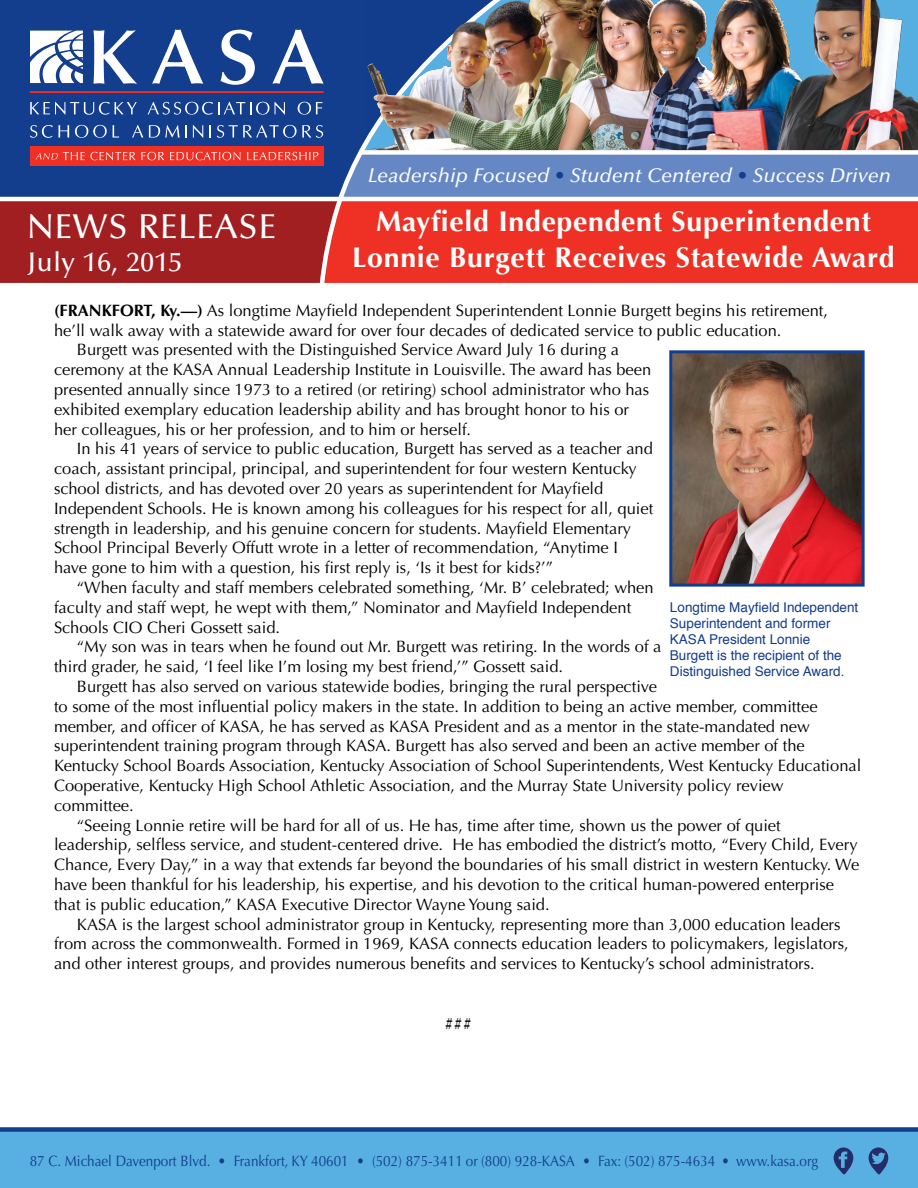
<style>
.page{position:relative;width:918px;height:1188px;background:#fff}
.page>*{position:absolute;margin:0;border:0;box-sizing:border-box;transform-origin:0 0}
.t1{font:500 34.65px "Optima LT Std";letter-spacing:.025em;color:#fff}
.t2{font:700 28.5px/36px "Optima";letter-spacing:.025em;color:#fff;text-align:center}
.t3{font:500 27px "Optima LT Std";letter-spacing:.025em;color:#fff}
.t4{font:italic 500 19.8px "Optima LT Std";letter-spacing:.005em;color:#fff}
.t5{font:16.5px "Optima LT Std";color:#000}
.t6{font:15px "Optima LT Std";color:#133d8d;scale:.9 1}
.t7{font:13.5px/16.2px "Helvetica";color:#133d8d}
.s1{color:#133d8d}
.s2{font-weight:700}
</style>
<div class="page">
<div style="left:0;top:0;width:317px;height:152px;background:#133d8d"></div>
<hr style="left:30px;top:91px;width:294px;height:2px;background:#ee3124">
<svg style="left:30px;top:101px;width:107px;height:15px;background:#3c5ea0"></svg>
<svg style="left:148px;top:101px;width:137px;height:15px;background:#3d5fa1"></svg>
<svg style="left:298px;top:102px;width:19px;height:13px"></svg>
<svg style="left:30px;top:124px;width:39px;height:16px"></svg>
<svg style="left:75px;top:125px;width:44px;height:13px"></svg>
<svg style="left:132px;top:125px;width:11px;height:13px"></svg>
<svg style="left:149px;top:125px;width:38px;height:13px"></svg>
<svg style="left:193px;top:125px;width:10px;height:13px"></svg>
<svg style="left:210px;top:125px;width:1px;height:13px"></svg>
<svg style="left:217px;top:125px;width:100px;height:14px"></svg>
<svg style="left:94px;top:30px;width:43px;height:54px"></svg>
<svg style="left:152px;top:30px;width:51px;height:54px"></svg>
<svg style="left:221px;top:30px;width:34px;height:55px"></svg>
<svg style="left:272px;top:30px;width:45px;height:54px"></svg>
<svg style="left:30px;top:31px;width:53px;height:52px"></svg>
<div style="left:30px;top:146px;width:294px;height:20px;background:#ee3124"></div>
<svg style="left:0;top:152px;width:918px;height:131px;background:#a84454"></svg>
<div style="left:0;top:1130px;width:918px;height:58px;background:#58b0e2"></div>
<div style="left:0;top:1127px;width:918px;height:5px;background:#133d8d"></div>
<svg style="left:833px;top:1148px;width:20px;height:26px"></svg>
<svg style="left:868px;top:1148px;width:20px;height:26px"></svg>
<svg style="left:317px;top:0;width:202px;height:283px;background:#99506b"></svg>
<img style="left:365px;top:0;width:169px;height:150px">
<img style="left:534px;top:0;width:217px;height:150px">
<img style="left:751px;top:0;width:167px;height:150px">
<div style="left:360px;top:150px;width:558px;height:5px;background:#fff"></div>
<img style="left:673px;top:354px;width:188px;height:229px">
<div style="left:669px;top:350px;width:196px;height:237px;border:3px solid #133d8d"></div>
<h1 class="t1" style="left:27px;top:207px;width:251px">NEWS RELEASE</h1>
<h3 class="t3" style="left:27px;top:247px;width:157px">July 16, 2015</h3>
<p class="t4" style="left:368px;top:164px;width:525px">Leadership Focused <span class="s1">•</span> Student Centered <span class="s1">•</span> Success Driven</p>
<h2 class="t2" style="left:352px;top:203px;width:544px">Mayfield Independent Superintendent<br>Lonnie Burgett Receives Statewide Award</h2>
<p class="t5" style="left:54px;top:301px;width:776px"><span class="s2">(FRANKFORT, Ky.—)</span> As longtime Mayfield Independent Superintendent Lonnie Burgett begins his retirement,</p>
<p class="t5" style="left:54px;top:320px;width:729px">he’ll walk away with a statewide award for over four decades of dedicated service to public education.</p>
<p class="t5" style="left:77px;top:340px;width:544px">Burgett was presented with the Distinguished Service Award July 16 during a</p>
<p class="t5" style="left:54px;top:360px;width:599px">ceremony at the KASA Annual Leadership Institute in Louisville. The award has been</p>
<p class="t5" style="left:54px;top:380px;width:597px">presented annually since 1973 to a retired (or retiring) school administrator who has</p>
<p class="t5" style="left:54px;top:400px;width:577px">exhibited exemplary education leadership ability and has brought honor to his or</p>
<p class="t5" style="left:54px;top:419px;width:419px">her colleagues, his or her profession, and to him or herself.</p>
<p class="t5" style="left:77px;top:439px;width:578px">In his 41 years of service to public education, Burgett has served as a teacher and</p>
<p class="t5" style="left:54px;top:459px;width:584px">coach, assistant principal, principal, and superintendent for four western Kentucky</p>
<p class="t5" style="left:54px;top:479px;width:551px">school districts, and has devoted over 20 years as superintendent for Mayfield</p>
<p class="t5" style="left:54px;top:499px;width:601px">Independent Schools. He is known among his colleagues for his respect for all, quiet</p>
<p class="t5" style="left:54px;top:518px;width:579px">strength in leadership, and his genuine concern for students. Mayfield Elementary</p>
<p class="t5" style="left:54px;top:538px;width:566px">School Principal Beverly Offutt wrote in a letter of recommendation, “Anytime I</p>
<p class="t5" style="left:54px;top:558px;width:501px">have gone to him with a question, his first reply is, ‘Is it best for kids?’”</p>
<p class="t5" style="left:77px;top:578px;width:578px">“When faculty and staff members celebrated something, ‘Mr. B’ celebrated; when</p>
<p class="t5" style="left:54px;top:598px;width:579px">faculty and staff wept, he wept with them,” Nominator and Mayfield Independent</p>
<p class="t5" style="left:54px;top:617px;width:228px">Schools CIO Cheri Gossett said.</p>
<p class="t5" style="left:77px;top:637px;width:586px">“My son was in tears when he found out Mr. Burgett was retiring. In the words of a</p>
<p class="t5" style="left:54px;top:657px;width:511px">third grader, he said, ‘I feel like I’m losing my best friend,’” Gossett said.</p>
<p class="t5" style="left:77px;top:677px;width:582px">Burgett has also served on various statewide bodies, bringing the rural perspective</p>
<p class="t5" style="left:54px;top:697px;width:765px">to some of the most influential policy makers in the state. In addition to being an active member, committee</p>
<p class="t5" style="left:54px;top:716px;width:757px">member, and officer of KASA, he has served as KASA President and as a mentor in the state-mandated new</p>
<p class="t5" style="left:54px;top:736px;width:752px">superintendent training program through KASA. Burgett has also served and been an active member of the</p>
<p class="t5" style="left:54px;top:756px;width:809px">Kentucky School Boards Association, Kentucky Association of School Superintendents, West Kentucky Educational</p>
<p class="t5" style="left:54px;top:776px;width:731px">Cooperative, Kentucky High School Athletic Association, and the Murray State University policy review</p>
<p class="t5" style="left:54px;top:796px;width:81px">committee.</p>
<p class="t5" style="left:77px;top:815px;width:705px">“Seeing Lonnie retire will be hard for all of us. He has, time after time, shown us the power of quiet</p>
<p class="t5" style="left:54px;top:835px;width:805px">leadership, selfless service, and student-centered drive. He has embodied the district’s motto, “Every Child, Every</p>
<p class="t5" style="left:54px;top:855px;width:807px">Chance, Every Day,” in a way that extends far beyond the boundaries of his small district in western Kentucky. We</p>
<p class="t5" style="left:54px;top:875px;width:782px">have been thankful for his leadership, his expertise, and his devotion to the critical human-powered enterprise</p>
<p class="t5" style="left:54px;top:895px;width:497px">that is public education,” KASA Executive Director Wayne Young said.</p>
<p class="t5" style="left:77px;top:914px;width:765px">KASA is the largest school administrator group in Kentucky, representing more than 3,000 education leaders</p>
<p class="t5" style="left:54px;top:934px;width:796px">from across the commonwealth. Formed in 1969, KASA connects education leaders to policymakers, legislators,</p>
<p class="t5" style="left:54px;top:954px;width:762px">and other interest groups, and provides numerous benefits and services to Kentucky’s school administrators.</p>
<p class="t7" style="left:670px;top:599px;width:190px">Longtime Mayfield Independent<br>Superintendent and former<br>KASA President Lonnie<br>Burgett is the recipient of the<br>Distinguished Service Award.</p>
<p class="t5" style="left:444px;top:1013px;width:29px">###</p>
<p class="t6" style="left:30px;top:1152px;width:878px">87 C. Michael Davenport Blvd. • Frankfort, KY 40601 • (502) 875-3411 or (800) 928-KASA • Fax: (502) 875-4634 • www.kasa.org</p>
</div>
